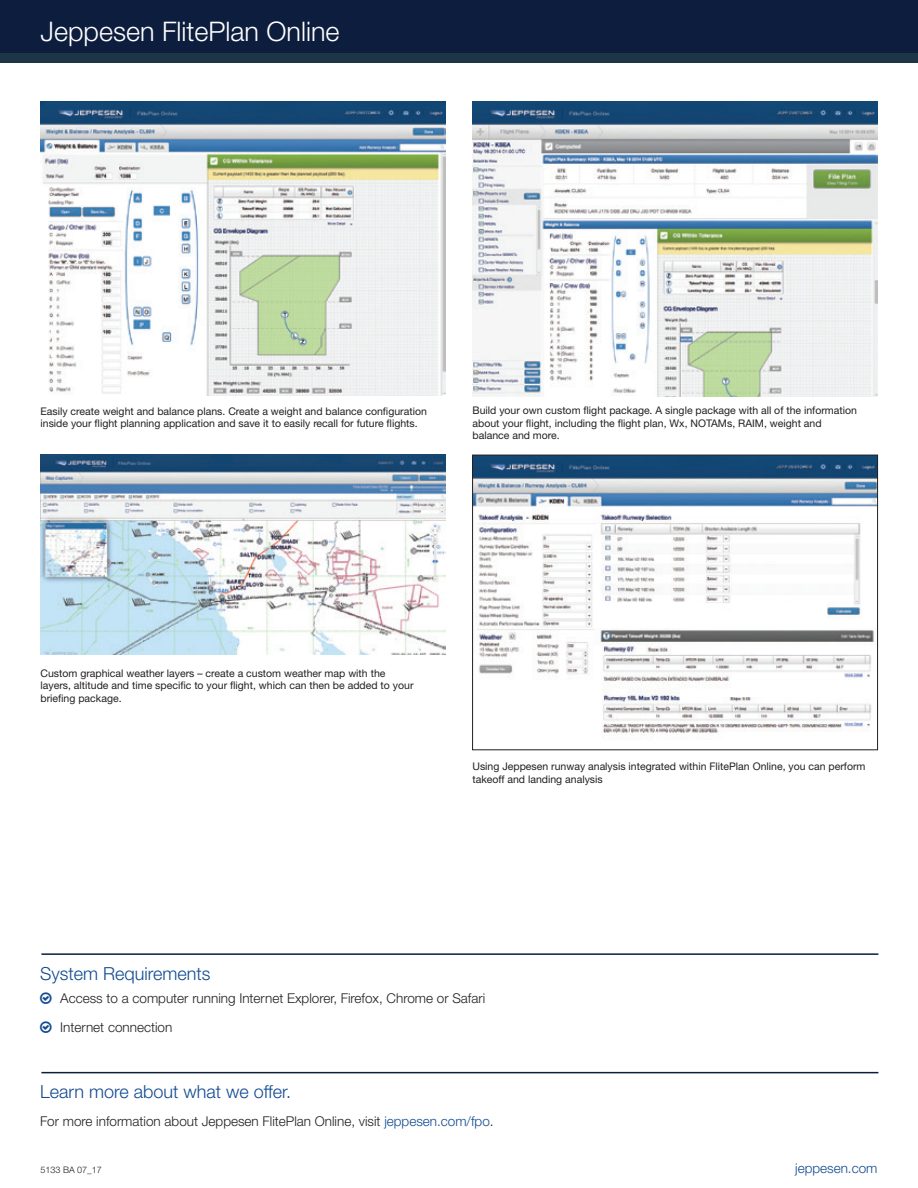
<style>
.page{position:relative;width:918px;height:1188px;background:#fff}
.page>*{position:absolute;margin:0;border:0;box-sizing:border-box;transform-origin:0 0}
.t1{font:300 27px "Helvetica Neue LT Std";color:#fff}
.t2{font:300 18px "Helvetica Neue LT Std";color:#124b91}
.t3{font:300 13.5px "Helvetica Neue LT Std";color:#231f20}
.t4{font:300 13.5px "Helvetica Neue LT Std";color:#124b91}
.t5{font:10.5px/12.6px "Helvetica Neue LT Std";color:#231f20}
.t6{font:300 9px "Helvetica Neue LT Std";color:#231f20}
.s1{color:#124b91}
</style>
<div class="page">
<div style="left:0;top:43px;width:918px;height:20px;background:#1d3646"></div>
<div style="left:0;top:0;width:918px;height:53px;background:#0d1d3e"></div>
<img style="left:40px;top:101px;width:406px;height:295px">
<img style="left:40px;top:454px;width:406px;height:200px">
<img style="left:472px;top:102px;width:406px;height:295px">
<img style="left:474px;top:457px;width:402px;height:279px">
<div style="left:472px;top:455px;width:406px;height:295px;border:1px solid #231f20"></div>
<hr style="left:41px;top:1072px;width:837px;height:1px;background:#0d1d3e">
<hr style="left:41px;top:953px;width:837px;height:2px;background:#0d1d3e">
<h1 class="t1" style="left:40px;top:15px;width:301px">Jeppesen FlitePlan Online</h1>
<p class="t5" style="left:40px;top:404px;width:388px">Easily create weight and balance plans. Create a weight and balance configuration inside your flight planning application and save it to easily recall for future flights.</p>
<p class="t5" style="left:472px;top:404px;width:386px">Build your own custom flight package. A single package with all of the information about your flight, including the flight plan, Wx, NOTAMs, RAIM, weight and balance and more.</p>
<p class="t5" style="left:40px;top:667px;width:375px">Custom graphical weather layers – create a custom weather map with the layers, altitude and time specific to your flight, which can then be added to your briefing package.</p>
<p class="t5" style="left:472px;top:760px;width:395px">Using Jeppesen runway analysis integrated within FlitePlan Online, you can perform takeoff and landing analysis</p>
<h2 class="t2" style="left:40px;top:962px;width:172px">System Requirements</h2>
<p class="t3" style="left:60px;top:990px;width:426px">Access to a computer running Internet Explorer, Firefox, Chrome or Safari</p>
<p class="t3" style="left:60px;top:1019px;width:114px">Internet connection</p>
<h2 class="t2" style="left:40px;top:1081px;width:253px">Learn more about what we offer.</h2>
<p class="t3" style="left:40px;top:1113px;width:455px">For more information about Jeppesen FlitePlan Online, visit <span class="s1">jeppesen.com/fpo</span>.</p>
<p class="t6" style="left:40px;top:1164px;width:63px">5133 BA 07_17</p>
<p class="t4" style="left:795px;top:1160px;width:84px">jeppesen.com</p>
</div>
